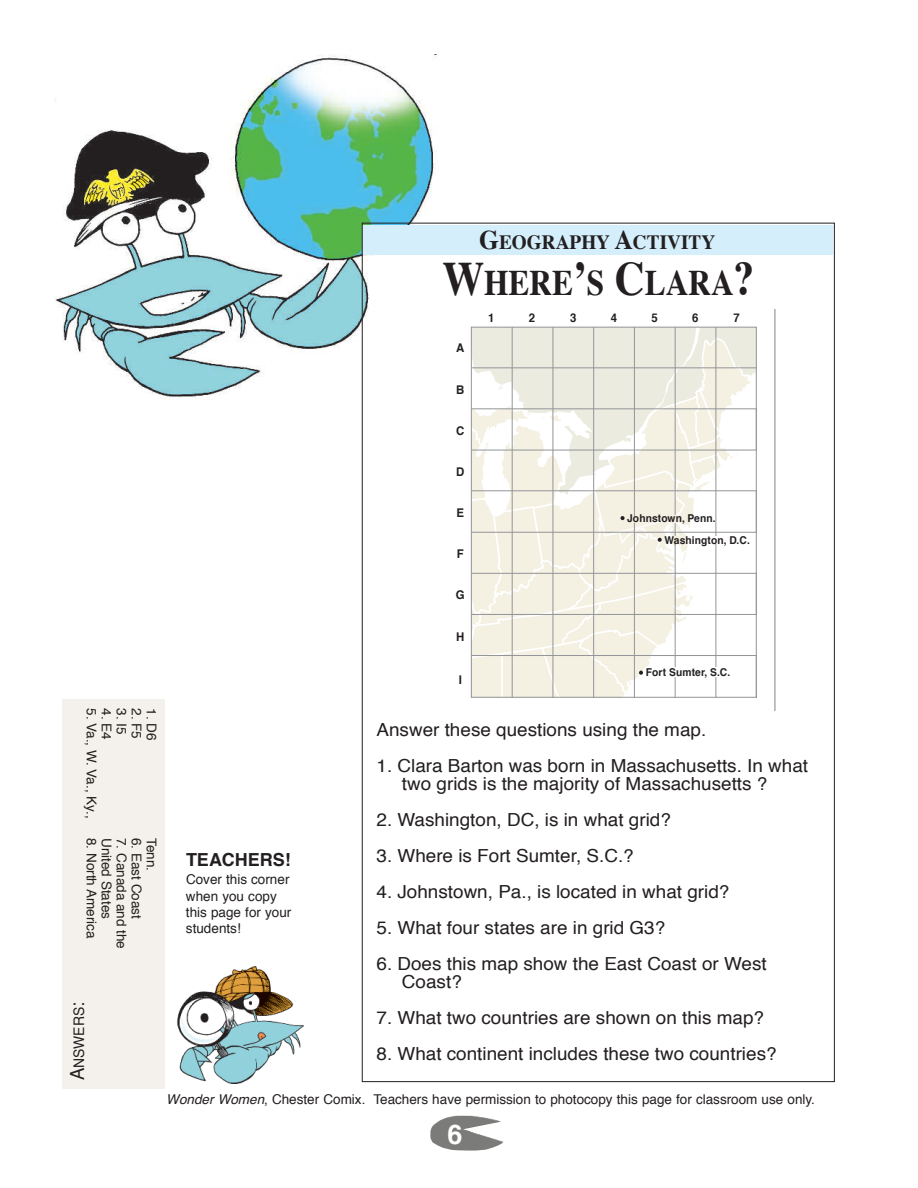
<style>
.page{position:relative;width:918px;height:1188px;background:#fff}
.page>*{position:absolute;margin:0;border:0;box-sizing:border-box;transform-origin:0 0}
.t1{font:700 36px "Times";color:#231f20;scale:.87 1}
.t2{font:700 27px "Helvetica";color:#fff}
.t3{font:700 20.25px "Times";color:#231f20;scale:.95 1}
.t4{font:18px/18px "Helvetica";color:#231f20;scale:1.05 1}
.t5{font:700 18px "Helvetica";color:#231f20}
.t6{font:14.7px "Helvetica";color:#231f20;scale:.95 1}
.t7{font:13.5px/16.2px "Helvetica";color:#231f20}
.t8{font:700 12px "Helvetica";color:#231f20;scale:.95 1}
.t9{font:700 10.8px "Helvetica";letter-spacing:.01em;color:#231f20;scale:.95 1}
.s1{font-size:19.5px}
.s2{font-size:27px}
.s3{font-size:48px}
.s4{font-style:italic}
</style>
<div class="page">
<img style="left:54px;top:54px;width:384px;height:346px">
<div style="left:362px;top:225px;width:470px;height:30px;background:#d4effb"></div>
<img style="left:177px;top:967px;width:127px;height:117px">
<div style="left:62px;top:699px;width:103px;height:389px;background:#f4f1ec"></div>
<svg style="left:470px;top:310px;width:305px;height:401px"></svg>
<svg style="left:471px;top:327px;width:285px;height:370px"></svg>
<img style="left:430px;top:1115px;width:74px;height:36px">
<p class="t7" style="left:128px;top:708px;width:28px;rotate:90deg">3. I5</p>
<p class="t7" style="left:113px;top:708px;width:33px;rotate:90deg">4. E4</p>
<p class="t7" style="left:143px;top:708px;width:32px;rotate:90deg">2. F5</p>
<p class="t7" style="left:98px;top:708px;width:112px;rotate:90deg">5. Va., W. Va., Ky.,</p>
<p class="t7" style="left:158px;top:708px;width:34px;rotate:90deg">1. D6</p>
<p class="t7" style="left:158px;top:838px;width:35px;rotate:90deg">Tenn.</p>
<p class="t7" style="left:98px;top:838px;width:102px;rotate:90deg">8. North America</p>
<p class="t7" style="left:128px;top:838px;width:113px;line-height:15px;rotate:90deg">7. Canada and the<br>United States</p>
<p class="t7" style="left:143px;top:838px;width:83px;rotate:90deg">6. East Coast</p>
<p class="t6" style="left:73px;top:1080px;width:84px;rotate:-90deg"><span class="s1">A</span>NSWERS<span class="s1">:</span></p>
<p class="t3" style="left:479px;top:234px;width:250px"><span class="s2">G</span>EOGRAPHY <span class="s2">A</span>CTIVITY</p>
<h1 class="t1" style="left:443px;top:268px;width:360px"><span class="s3">W</span>HERE<span class="s3">’</span>S <span class="s3">C</span>LARA<span class="s3">?</span></h1>
<p class="t5" style="left:186px;top:852px;width:106px">TEACHERS!</p>
<p class="t7" style="left:186px;top:873px;width:107px">Cover this corner when you copy this page for your students!</p>
<p class="t8" style="left:456px;top:342px;width:10px">A</p>
<p class="t8" style="left:456px;top:385px;width:10px">B</p>
<p class="t8" style="left:456px;top:426px;width:10px">C</p>
<p class="t8" style="left:456px;top:467px;width:10px">D</p>
<p class="t8" style="left:457px;top:508px;width:10px">E</p>
<p class="t8" style="left:457px;top:548px;width:9px">F</p>
<p class="t8" style="left:456px;top:589px;width:11px">G</p>
<p class="t8" style="left:456px;top:632px;width:10px">H</p>
<p class="t8" style="left:459px;top:675px;width:5px">I</p>
<p class="t8" style="left:488px;top:313px;width:8px">1</p>
<p class="t8" style="left:529px;top:313px;width:8px">2</p>
<p class="t8" style="left:570px;top:313px;width:8px">3</p>
<p class="t8" style="left:611px;top:313px;width:8px">4</p>
<p class="t8" style="left:651px;top:313px;width:8px">5</p>
<p class="t8" style="left:692px;top:313px;width:8px">6</p>
<p class="t8" style="left:733px;top:313px;width:8px">7</p>
<p class="t9" style="left:627px;top:514px;width:95px">Johnstown, Penn.</p>
<p class="t9" style="left:665px;top:535px;width:91px">Washington, D.C.</p>
<p class="t9" style="left:646px;top:668px;width:91px">Fort Sumter, S.C.</p>
<p class="t4" style="left:376px;top:722px;width:316px">Answer these questions using the map.</p>
<p class="t4" style="left:402px;top:758px;width:388px;text-indent:-26px">1. Clara Barton was born in Massachusetts. In what two grids is the majority of Massachusetts ?</p>
<p class="t4" style="left:376px;top:812px;width:282px">2. Washington, DC, is in what grid?</p>
<p class="t4" style="left:376px;top:848px;width:247px">3. Where is Fort Sumter, S.C.?</p>
<p class="t4" style="left:376px;top:884px;width:338px">4. Johnstown, Pa., is located in what grid?</p>
<p class="t4" style="left:376px;top:920px;width:277px">5. What four states are in grid G3?</p>
<p class="t4" style="left:402px;top:956px;width:349px;text-indent:-26px">6. Does this map show the East Coast or West<br>Coast?</p>
<p class="t4" style="left:376px;top:1010px;width:371px">7. What two countries are shown on this map?</p>
<p class="t4" style="left:376px;top:1046px;width:383px">8. What continent includes these two countries?</p>
<p class="t7" style="left:166px;top:1093px;width:650px"><span class="s4">Wonder Women</span>, Chester Comix. Teachers have permission to photocopy this page for classroom use only.</p>
<h2 class="t2" style="left:447px;top:1123px;width:17px">6</h2>
</div>
